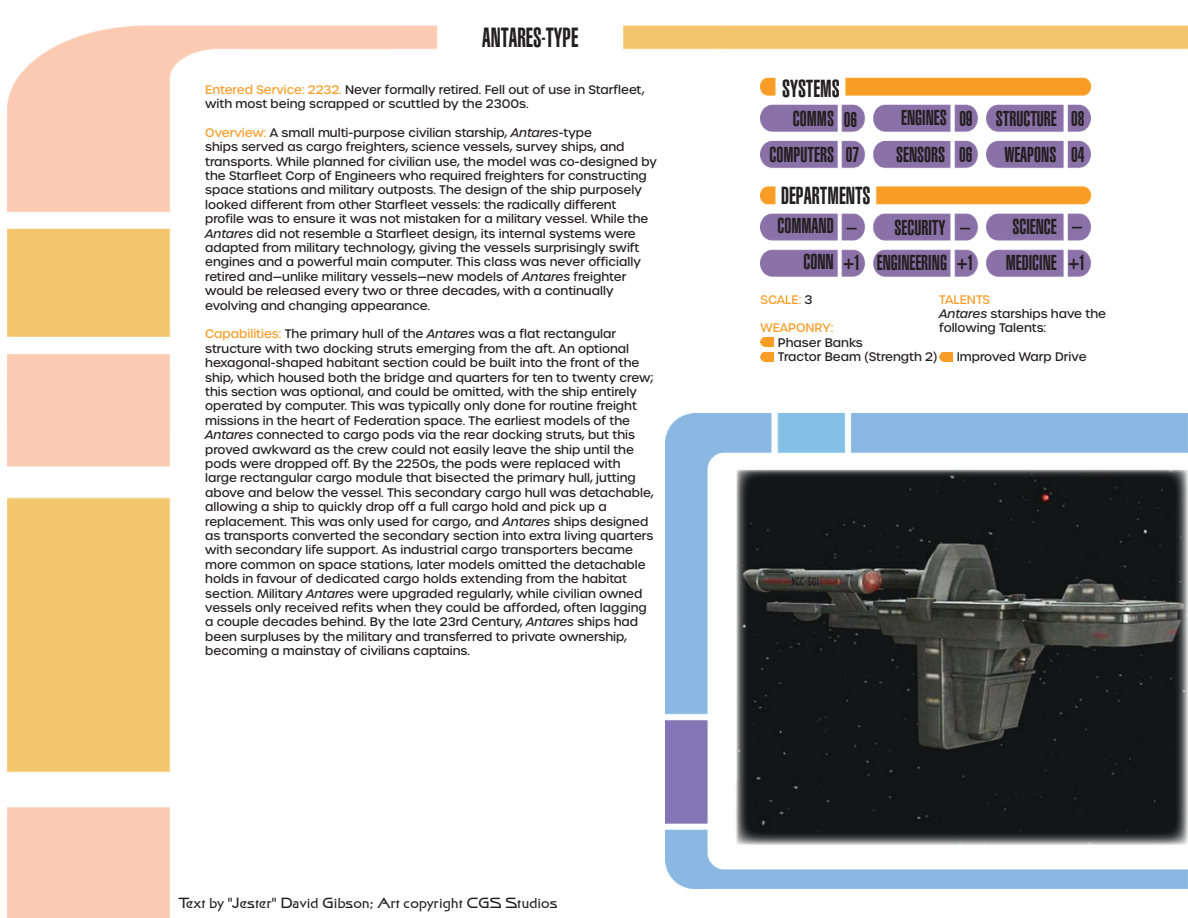
<style>
.page{position:relative;width:1188px;height:918px;background:#fff}
.page>*{position:absolute;margin:0;border:0;box-sizing:border-box;transform-origin:0 0}
.Species{font:ultra-condensed 27px "Context Ultra Condensed S Si";color:#231f20;scale:.95 1}
.t1{font:ultra-condensed 24px "Context Ultra Condensed S Si";color:#231f20}
.Numbers{font:ultra-condensed 21px/36.5px "Context Ultra Condensed S Si";color:#231f20;text-align:right}
.Numbers-2{font:ultra-condensed 21px "Context Ultra Condensed S Si";color:#231f20;scale:.95 1}
.Legal{font:15px "Final Frontier";color:#231f20}
.t2{font:500 12px/14.4px "Urbane";color:#231f20}
.t3{font:500 12px "Urbane";color:#f99d28}
.s1{color:#f99d28}
.s2{font-style:italic}
.s3{color:#231f20}
</style>
<div class="page">
<img style="left:8px;top:25px;width:1180px;height:893px">
<img style="left:761px;top:68px;width:381px;height:213px">
<img style="left:666px;top:413px;width:522px;height:475px">
<img style="left:760px;top:338px;width:14px;height:9px">
<img style="left:760px;top:352px;width:14px;height:9px">
<svg style="left:939px;top:352px;width:13px;height:9px"></svg>
<img style="left:735px;top:465px;width:453px;height:379px">
<p class="Species" style="left:482px;top:21px;width:102px">ANTARES-TYPE</p>
<p class="t2" style="left:205px;top:82px;width:441px"><span class="s1">Entered Service: 2232.</span> Never formally retired. Fell out of use in Starfleet, with most being scrapped or scuttled by the 2300s.</p>
<p class="t2" style="left:205px;top:125px;width:453px"><span class="s1">Overview:</span> A small multi-purpose civilian starship, <span class="s2">Antares</span>-type<br>ships served as cargo freighters, science vessels, survey ships, and transports. While planned for civilian use, the model was co-designed by the Starfleet Corp of Engineers who required freighters for constructing space stations and military outposts. The design of the ship purposely looked different from other Starfleet vessels: the radically different profile was to ensure it was not mistaken for a military vessel. While the <span class="s2">Antares</span> did not resemble a Starfleet design, its internal systems were adapted from military technology, giving the vessels surprisingly swift engines and a powerful main computer. This class was never officially retired and—unlike military vessels—new models of <span class="s2">Antares</span> freighter would be released every two or three decades, with a continually evolving and changing appearance.</p>
<p class="t2" style="left:205px;top:327px;width:450px"><span class="s1">Capabilities:</span> The primary hull of the <span class="s2">Antares</span> was a flat rectangular structure with two docking struts emerging from the aft. An optional hexagonal-shaped habitant section could be built into the front of the ship, which housed both the bridge and quarters for ten to twenty crew; this section was optional, and could be omitted, with the ship entirely operated by computer. This was typically only done for routine freight missions in the heart of Federation space. The earliest models of the <span class="s2">Antares</span> connected to cargo pods via the rear docking struts, but this proved awkward as the crew could not easily leave the ship until the pods were dropped off. By the 2250s, the pods were replaced with large rectangular cargo module that bisected the primary hull, jutting above and below the vessel. This secondary cargo hull was detachable, allowing a ship to quickly drop off a full cargo hold and pick up a replacement. This was only used for cargo, and <span class="s2">Antares</span> ships designed as transports converted the secondary section into extra living quarters with secondary life support. As industrial cargo transporters became more common on space stations, later models omitted the detachable holds in favour of dedicated cargo holds extending from the habitat section. Military <span class="s2">Antares</span> were upgraded regularly, while civilian owned vessels only received refits when they could be afforded, often lagging a couple decades behind. By the late 23rd Century, <span class="s2">Antares</span> ships had been surpluses by the military and transferred to private ownership, becoming a mainstay of civilians captains.</p>
<p class="Legal" style="left:178px;top:896px;width:381px">Text by "Jester" David Gibson; Art copyright CGS Studios</p>
<h2 class="t1" style="left:782px;top:74px;width:59px">SYSTEMS</h2>
<h3 class="Numbers" style="left:769px;top:100px;width:66px">COMMS<br>COMPUTERS</h3>
<p class="Numbers-2" style="left:844px;top:107px;width:15px">06</p>
<p class="Numbers-2" style="left:846px;top:143px;width:15px">07</p>
<h2 class="t1" style="left:781px;top:182px;width:91px">DEPARTMENTS</h2>
<h3 class="Numbers" style="left:896px;top:99px;width:52px;line-height:37px;text-align:left">ENGINES<br>SENSORS</h3>
<h3 class="Numbers" style="left:777px;top:208px;width:58px;line-height:35.7px">COMMAND<br>CONN</h3>
<p class="Numbers-2" style="left:847px;top:215px;width:12px">–</p>
<p class="Numbers-2" style="left:844px;top:251px;width:19px">+1</p>
<h3 class="Numbers" style="left:877px;top:210px;width:72px;line-height:35.2px">SECURITY<br>ENGINEERING</h3>
<h3 class="Numbers" style="left:996px;top:100px;width:63px">STRUCTURE</h3>
<p class="Numbers-2" style="left:1071px;top:106px;width:15px">08</p>
<p class="Numbers-2" style="left:959px;top:107px;width:15px">09</p>
<p class="Numbers-2" style="left:959px;top:142px;width:15px">06</p>
<p class="Numbers-2" style="left:1071px;top:143px;width:15px">04</p>
<h3 class="Numbers" style="left:1004px;top:136px;width:54px">WEAPONS</h3>
<h3 class="Numbers" style="left:1012px;top:208px;width:46px">SCIENCE</h3>
<p class="Numbers-2" style="left:1072px;top:214px;width:12px">–</p>
<p class="Numbers-2" style="left:960px;top:215px;width:12px">–</p>
<p class="Numbers-2" style="left:957px;top:251px;width:19px">+1</p>
<p class="Numbers-2" style="left:1069px;top:251px;width:19px">+1</p>
<h3 class="Numbers" style="left:1006px;top:244px;width:52px">MEDICINE</h3>
<p class="t3" style="left:760px;top:291px;width:54px">SCALE: <span class="s3">3</span></p>
<p class="t3" style="left:760px;top:320px;width:74px">WEAPONRY:</p>
<p class="t2" style="left:778px;top:335px;width:86px">Phaser Banks</p>
<p class="t2" style="left:778px;top:350px;width:161px">Tractor Beam (Strength 2)</p>
<p class="t3" style="left:939px;top:291px;width:52px">TALENTS</p>
<p class="t2" style="left:939px;top:307px;width:168px"><span class="s2">Antares</span> starships have the following Talents:</p>
<p class="t2" style="left:957px;top:350px;width:132px">Improved Warp Drive</p>
</div>
